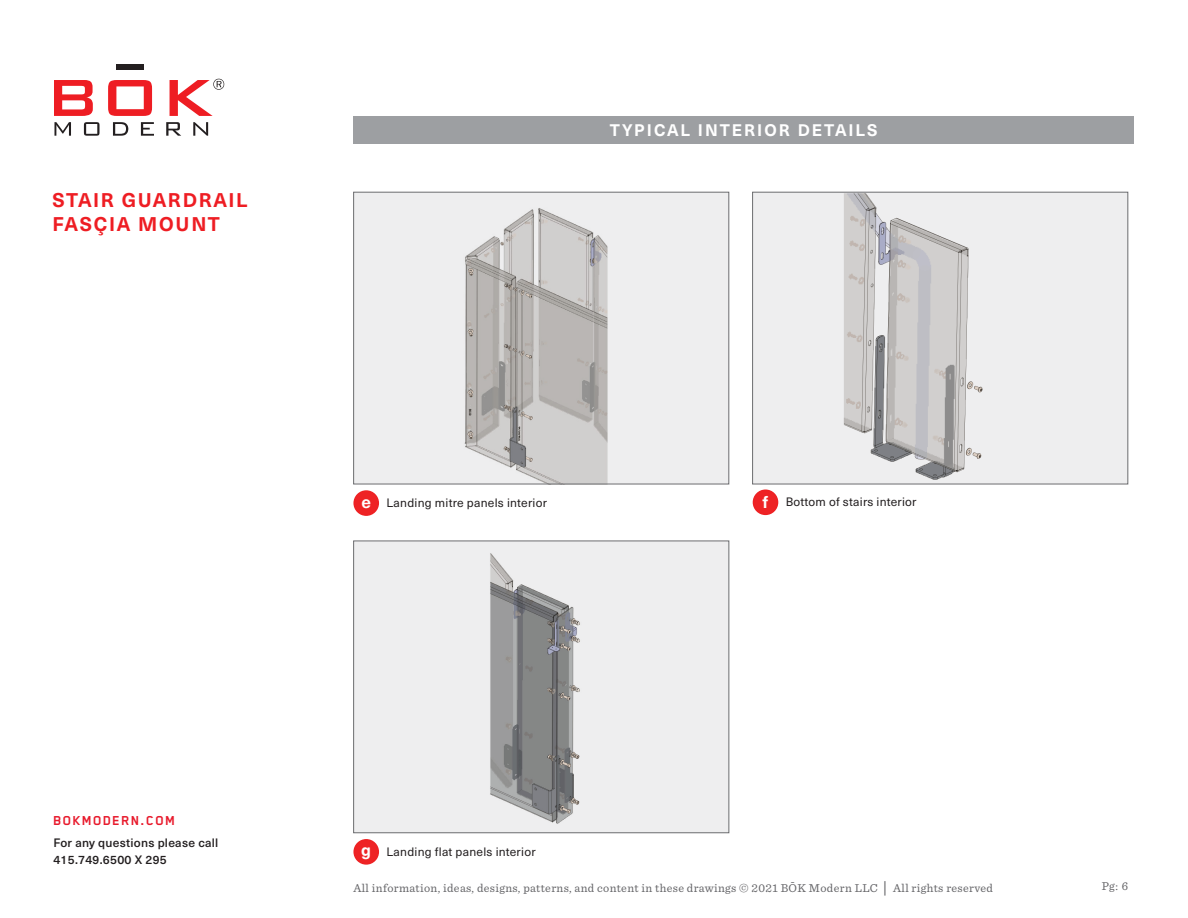
<style>
.page{position:relative;width:1188px;height:918px;background:#fff}
.page>*{position:absolute;margin:0;border:0;box-sizing:border-box;transform-origin:0 0}
.t1{font:700 19.5px/24px "Neue Haas Unica Pro";letter-spacing:.08em;color:#ee1d23}
.t2{font:700 16.8px "Neue Haas Unica Pro";color:#fff}
.t3{font:700 16.5px "Neue Haas Unica Pro";letter-spacing:.125em;color:#fff}
.t4{font:700 15px "Blender Pro";letter-spacing:.075em;color:#e81c2e}
.t5{font:12px "Sentinel";letter-spacing:.03em;color:#636366}
.t6{font:12px "Neue Haas Unica Pro";letter-spacing:.02em;color:#231f20}
.t7{font:500 12px/16.5px "Neue Haas Unica Pro";letter-spacing:.02em;color:#231f20}
.s1{font-family:"Franklin Gothic"}
</style>
<div class="page">
<svg style="left:54px;top:80px;width:39px;height:36px"></svg>
<svg style="left:108px;top:80px;width:44px;height:36px"></svg>
<div style="left:116px;top:64px;width:28px;height:6px;background:#231f20"></div>
<svg style="left:54px;top:122px;width:17px;height:14px"></svg>
<svg style="left:84px;top:122px;width:16px;height:14px"></svg>
<svg style="left:113px;top:122px;width:15px;height:14px"></svg>
<svg style="left:141px;top:122px;width:13px;height:14px"></svg>
<svg style="left:166px;top:122px;width:15px;height:14px"></svg>
<svg style="left:193px;top:122px;width:15px;height:14px"></svg>
<svg style="left:170px;top:79px;width:54px;height:37px"></svg>
<div style="left:354px;top:840px;width:24px;height:24px;background:#ee2325;border-radius:50%"></div>
<div style="left:353px;top:839px;width:26px;height:26px;border:2px solid #ee2123;border-radius:50%"></div>
<div style="left:353px;top:117px;width:781px;height:27px;background:#9d9fa2"></div>
<div style="left:354px;top:491px;width:24px;height:24px;background:#ee2325;border-radius:50%"></div>
<div style="left:353px;top:490px;width:26px;height:26px;border:2px solid #ee2123;border-radius:50%"></div>
<div style="left:753px;top:490px;width:25px;height:24px;background:#ee2325;border-radius:50%"></div>
<div style="left:753px;top:490px;width:25px;height:25px;border:2px solid #ee2123;border-radius:50%"></div>
<div style="left:354px;top:192px;width:375px;height:292px;background:#eeeeef"></div>
<img style="left:464px;top:208px;width:144px;height:274px">
<div style="left:353px;top:192px;width:376px;height:292px;border:1px solid #6c6d70"></div>
<div style="left:753px;top:192px;width:375px;height:292px;background:#eeeeef"></div>
<img style="left:843px;top:194px;width:140px;height:286px">
<div style="left:752px;top:192px;width:376px;height:292px;border:1px solid #6c6d70"></div>
<div style="left:354px;top:541px;width:375px;height:292px;background:#eeeeef"></div>
<img style="left:490px;top:553px;width:90px;height:271px">
<div style="left:353px;top:541px;width:376px;height:292px;border:1px solid #6c6d70"></div>
<p class="t1" style="left:52px;top:188px;width:197px">STAIR GUARDRAIL<br>FASÇIA MOUNT</p>
<p class="t3" style="left:610px;top:120px;width:269px">TYPICAL INTERIOR DETAILS</p>
<p class="t2" style="left:361px;top:491px;width:11px">e</p>
<p class="t6" style="left:387px;top:495px;width:162px">Landing mitre panels interior</p>
<p class="t2" style="left:763px;top:492px;width:7px">f</p>
<p class="t6" style="left:786px;top:495px;width:132px">Bottom of stairs interior</p>
<p class="t4" style="left:53px;top:812px;width:123px">BOKMODERN.COM</p>
<p class="t7" style="left:53px;top:835px;width:167px">For any questions please call<br>415.749.6500 X 295</p>
<p class="t2" style="left:361px;top:840px;width:11px">g</p>
<p class="t6" style="left:387px;top:844px;width:151px">Landing flat panels interior</p>
<p class="t5" style="left:353px;top:879px;width:641px">All information, ideas, designs, patterns, and content in these drawings © 2021 BŌK Modern LLC <span class="s1">│</span> All rights reserved</p>
<p class="t5" style="left:1102px;top:877px;width:28px">Pg: 6</p>
</div>
